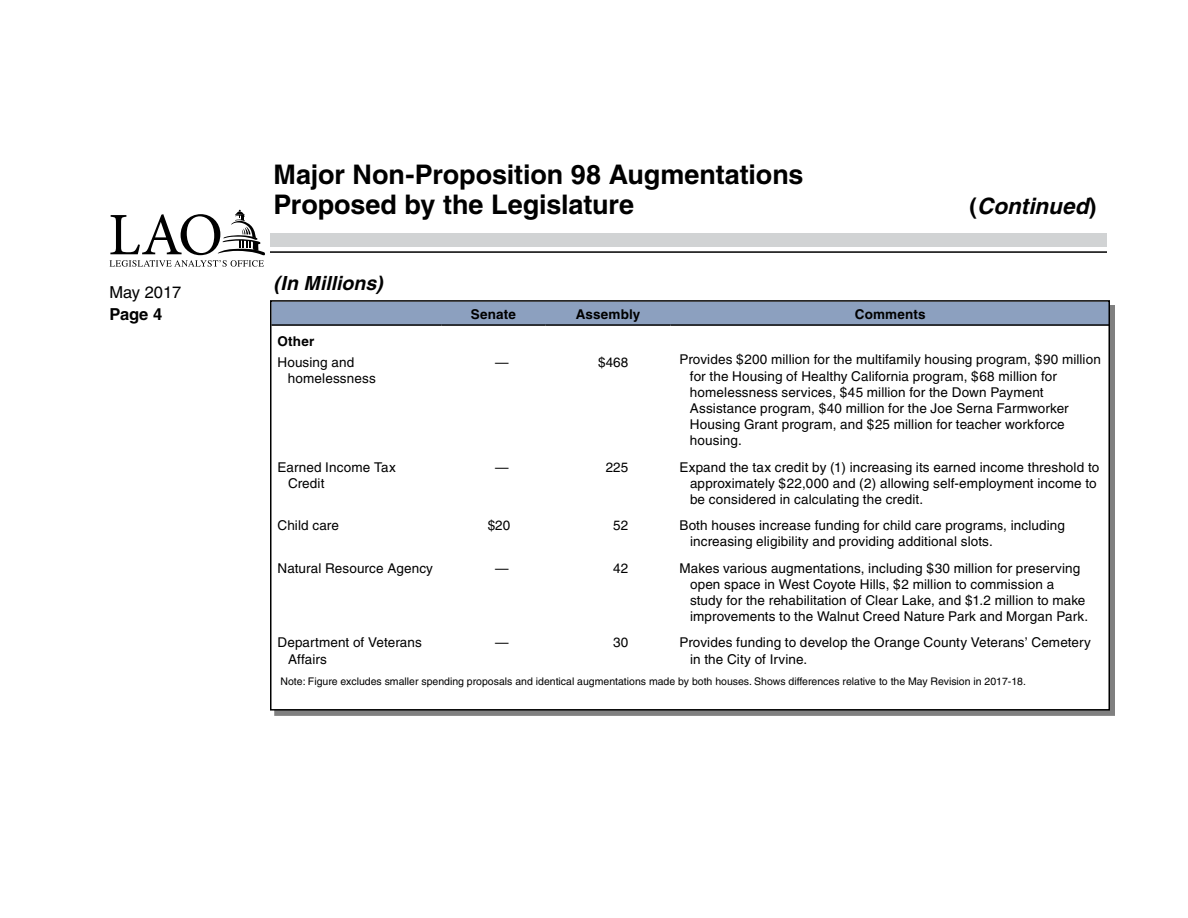
<style>
.page{position:relative;width:1188px;height:918px;background:#fff}
.page>*{position:absolute;margin:0;border:0;box-sizing:border-box;transform-origin:0 0}
.t1{font:700 27px/30px "Helvetica";letter-spacing:-.005em;color:#000}
.t2{font:italic 700 22.5px "Helvetica";color:#000}
.t3{font:italic 700 19.5px "Helvetica";color:#000}
.t4{font:16.5px "Helvetica";color:#000}
.t5{font:700 16.5px "Helvetica";color:#000}
.t6{font:13.5px/16.2px "Helvetica";letter-spacing:.01em;color:#000}
.t7{font:700 13.5px "Helvetica";letter-spacing:.01em;color:#000}
.t8{font:10.5px "Helvetica";color:#000}
.s1{font-style:normal}
</style>
<div class="page">
<div style="left:114px;top:233px;width:993px;height:13px;background:#d1d3d4"></div>
<hr style="left:239px;top:251px;width:868px;height:2px;background:#000">
<div style="left:80px;top:180px;width:190px;height:87px;background:#fff"></div>
<svg style="left:110px;top:210px;width:155px;height:57px"></svg>
<div style="left:273px;top:303px;width:834px;height:21px;background:#8ca0bf"></div>
<hr style="left:272px;top:324px;width:169px;height:2px;background:#000">
<hr style="left:441px;top:324px;width:105px;height:2px;background:#000">
<hr style="left:546px;top:324px;width:124px;height:2px;background:#000">
<hr style="left:670px;top:324px;width:440px;height:2px;background:#000">
<div style="left:270px;top:300px;width:840px;height:411px;border:2px solid #000"></div>
<p class="t4" style="left:110px;top:283px;width:73px">May 2017</p>
<p class="t5" style="left:110px;top:304px;width:54px">Page 4</p>
<h1 class="t1" style="left:273px;top:160px;width:532px">Major Non-Proposition 98 Augmentations<br>Proposed by the Legislature</h1>
<h3 class="t3" style="left:273px;top:271px;width:111px">(In Millions)</h3>
<p class="t7" style="left:471px;top:306px;width:47px">Senate</p>
<p class="t7" style="left:576px;top:306px;width:66px">Assembly</p>
<p class="t7" style="left:855px;top:306px;width:72px">Comments</p>
<h2 class="t2" style="left:969px;top:193px;width:128px"><span class="s1">(</span>Continued<span class="s1">)</span></h2>
<p class="t7" style="left:277px;top:333px;width:38px">Other</p>
<p class="t6" style="left:288px;top:354px;width:89px;text-indent:-11px">Housing and homelessness</p>
<p class="t6" style="left:495px;top:354px;width:15px">—</p>
<p class="t6" style="left:598px;top:354px;width:32px">$468</p>
<p class="t6" style="left:690px;top:351px;width:412px;text-indent:-11px">Provides $200 million for the multifamily housing program, $90 million for the Housing of Healthy California program, $68 million for homelessness services, $45 million for the Down Payment Assistance program, $40 million for the Joe Serna Farmworker Housing Grant program, and $25 million for teacher workforce housing.</p>
<p class="t6" style="left:288px;top:459px;width:109px;text-indent:-11px">Earned Income Tax<br>Credit</p>
<p class="t6" style="left:495px;top:459px;width:15px">—</p>
<p class="t6" style="left:606px;top:459px;width:24px">225</p>
<p class="t6" style="left:690px;top:459px;width:411px;text-indent:-11px">Expand the tax credit by (1) increasing its earned income threshold to approximately $22,000 and (2) allowing self-employment income to be considered in calculating the credit.</p>
<p class="t6" style="left:278px;top:517px;width:63px">Child care</p>
<p class="t6" style="left:488px;top:517px;width:24px">$20</p>
<p class="t6" style="left:613px;top:517px;width:17px">52</p>
<p class="t6" style="left:690px;top:517px;width:377px;text-indent:-11px">Both houses increase funding for child care programs, including increasing eligibility and providing additional slots.</p>
<p class="t6" style="left:278px;top:560px;width:157px">Natural Resource Agency</p>
<p class="t6" style="left:495px;top:560px;width:15px">—</p>
<p class="t6" style="left:613px;top:560px;width:17px">42</p>
<p class="t6" style="left:690px;top:560px;width:400px;text-indent:-11px">Makes various augmentations, including $30 million for preserving open space in West Coyote Hills, $2 million to commission a study for the rehabilitation of Clear Lake, and $1.2 million to make improvements to the Walnut Creed Nature Park and Morgan Park.</p>
<p class="t6" style="left:288px;top:635px;width:135px;text-indent:-11px">Department of Veterans<br>Affairs</p>
<p class="t6" style="left:495px;top:635px;width:15px">—</p>
<p class="t6" style="left:613px;top:635px;width:17px">30</p>
<p class="t6" style="left:690px;top:635px;width:402px;text-indent:-11px">Provides funding to develop the Orange County Veterans’ Cemetery in the City of Irvine.</p>
<p class="t8" style="left:280px;top:676px;width:747px">Note: Figure excludes smaller spending proposals and identical augmentations made by both houses. Shows differences relative to the May Revision in 2017‑18.</p>
</div>
